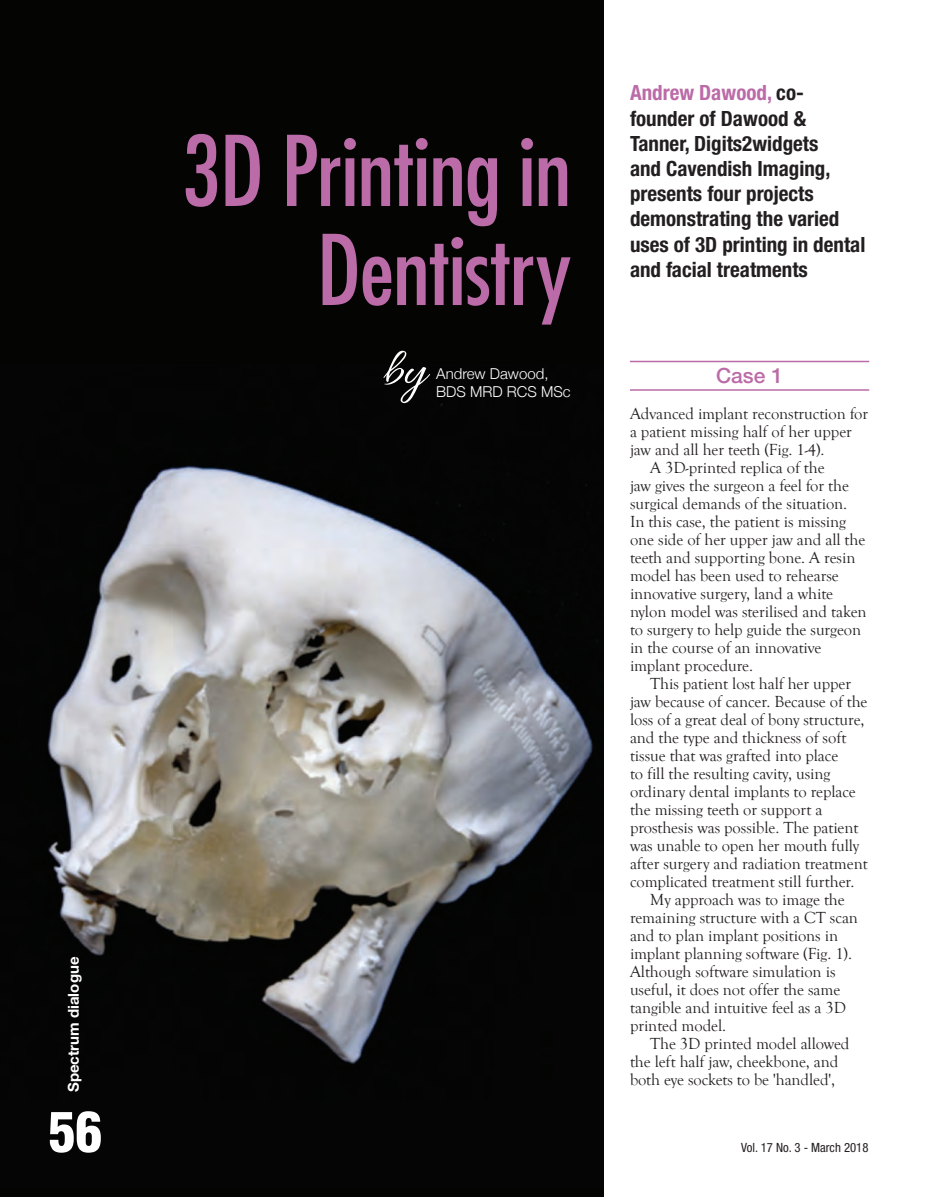
<style>
.page{position:relative;width:927px;height:1197px;background:#fff}
.page>*{position:absolute;margin:0;border:0;box-sizing:border-box;transform-origin:0 0}
.t1{font:condensed 94.5px/99px "Futura LT";letter-spacing:-.01em;color:#bb6ba7;text-align:right}
.t2{font:54px "Allura";color:#fff}
.t3{font:900 condensed 54px "Helvetica LT";color:#fff}
.t4{font:700 condensed 21px/25.2px "Helvetica Neue LT Std";color:#231f20}
.t5{font:500 21px "Helvetica Neue LT Std";color:#bb6ba7}
.t6{font:16.5px "Goudy Old Style T";letter-spacing:-.005em;color:#231f20}
.t7{font:300 15px/18px "Helvetica Neue";color:#fff}
.t8{font:700 15px "Helvetica Neue LT Std";color:#fff}
.t9{font:condensed 12.75px "Helvetica Neue LT Std";color:#231f20}
.s1{color:#bb6ba7}
</style>
<div class="page">
<div style="left:0;top:0;width:603px;height:1197px;background:#040503"></div>
<img style="left:47px;top:403px;width:546px;height:662px">
<hr style="left:630px;top:361px;width:239px;height:1px;background:#bb6ba7">
<hr style="left:630px;top:389px;width:239px;height:2px;background:#bb6ba7">
<p class="t8" style="left:64px;top:1092px;width:137px;rotate:-90deg">Spectrum dialogue</p>
<h2 class="t3" style="left:48px;top:1098px;width:56px">56</h2>
<h1 class="t1" style="left:182px;top:121px;width:391px">3D Printing in<br>Dentistry</h1>
<h2 class="t2" style="left:383px;top:339px;width:45px">by</h2>
<p class="t7" style="left:436px;top:364px;width:136px">Andrew Dawood,<br>BDS MRD RCS MSc</p>
<p class="t4" style="left:630px;top:80px;width:237px"><span class="s1">Andrew Dawood,</span> co&shy;founder of Dawood &amp;<br>Tanner, Digits2widgets<br>and Cavendish Imaging, presents four projects demonstrating the varied uses of 3D printing in dental and facial treatments</p>
<p class="t5" style="left:716px;top:363px;width:68px">Case 1</p>
<p class="t6" style="left:630px;top:404px;width:240px">Advanced implant reconstruction for</p>
<p class="t6" style="left:630px;top:422px;width:223px">a patient missing half of her upper</p>
<p class="t6" style="left:630px;top:440px;width:196px">jaw and all her teeth (Fig. 1-4).</p>
<p class="t6" style="left:650px;top:458px;width:176px">A 3D-printed replica of the</p>
<p class="t6" style="left:630px;top:476px;width:220px">jaw gives the surgeon a feel for the</p>
<p class="t6" style="left:630px;top:494px;width:219px">surgical demands of the situation.</p>
<p class="t6" style="left:630px;top:512px;width:218px">In this case, the patient is missing</p>
<p class="t6" style="left:630px;top:530px;width:237px">one side of her upper jaw and all the</p>
<p class="t6" style="left:630px;top:548px;width:227px">teeth and supporting bone. A resin</p>
<p class="t6" style="left:630px;top:566px;width:210px">model has been used to rehearse</p>
<p class="t6" style="left:630px;top:584px;width:205px">innovative surgery, land a white</p>
<p class="t6" style="left:630px;top:602px;width:238px">nylon model was sterilised and taken</p>
<p class="t6" style="left:630px;top:620px;width:233px">to surgery to help guide the surgeon</p>
<p class="t6" style="left:630px;top:638px;width:193px">in the course of an innovative</p>
<p class="t6" style="left:630px;top:656px;width:125px">implant procedure.</p>
<p class="t6" style="left:650px;top:674px;width:202px">This patient lost half her upper</p>
<p class="t6" style="left:630px;top:692px;width:239px">jaw because of cancer. Because of the</p>
<p class="t6" style="left:630px;top:710px;width:236px">loss of a great deal of bony structure,</p>
<p class="t6" style="left:630px;top:728px;width:218px">and the type and thickness of soft</p>
<p class="t6" style="left:630px;top:746px;width:210px">tissue that was grafted into place</p>
<p class="t6" style="left:630px;top:764px;width:202px">to fill the resulting cavity, using</p>
<p class="t6" style="left:630px;top:782px;width:227px">ordinary dental implants to replace</p>
<p class="t6" style="left:630px;top:800px;width:194px">the missing teeth or support a</p>
<p class="t6" style="left:630px;top:818px;width:230px">prosthesis was possible. The patient</p>
<p class="t6" style="left:630px;top:836px;width:231px">was unable to open her mouth fully</p>
<p class="t6" style="left:630px;top:854px;width:239px">after surgery and radiation treatment</p>
<p class="t6" style="left:630px;top:872px;width:226px">complicated treatment still further.</p>
<p class="t6" style="left:650px;top:890px;width:196px">My approach was to image the</p>
<p class="t6" style="left:630px;top:908px;width:230px">remaining structure with a CT scan</p>
<p class="t6" style="left:630px;top:926px;width:210px">and to plan implant positions in</p>
<p class="t6" style="left:630px;top:944px;width:224px">implant planning software (Fig. 1).</p>
<p class="t6" style="left:630px;top:962px;width:207px">Although software simulation is</p>
<p class="t6" style="left:630px;top:980px;width:212px">useful, it does not offer the same</p>
<p class="t6" style="left:630px;top:998px;width:217px">tangible and intuitive feel as a 3D</p>
<p class="t6" style="left:630px;top:1016px;width:98px">printed model.</p>
<p class="t6" style="left:650px;top:1034px;width:201px">The 3D printed model allowed</p>
<p class="t6" style="left:630px;top:1052px;width:210px">the left half jaw, cheekbone, and</p>
<p class="t6" style="left:630px;top:1070px;width:207px">both eye sockets to be 'handled',</p>
<p class="t9" style="left:741px;top:1140px;width:129px">Vol. 17 No. 3 - March 2018</p>
</div>
